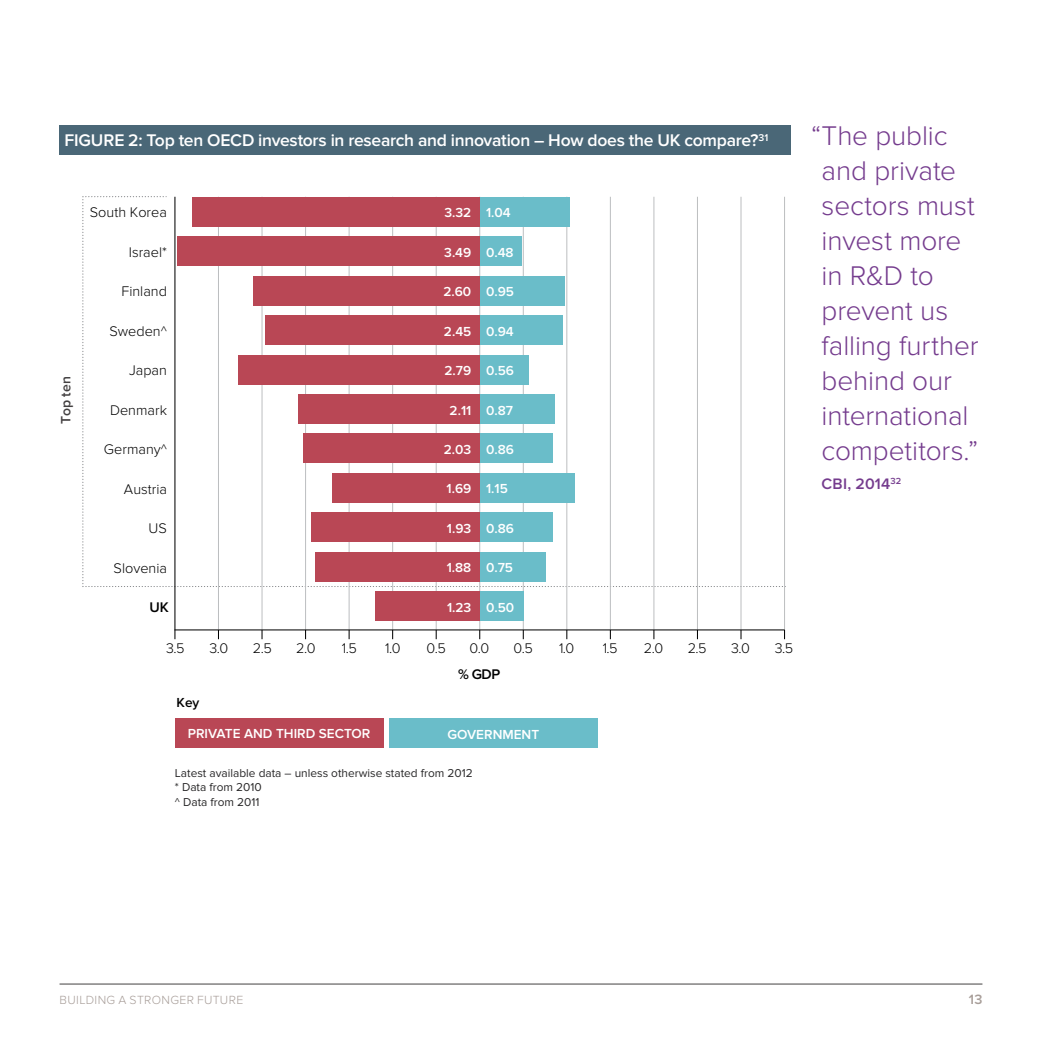
<style>
.page{position:relative;width:1042px;height:1042px;background:#fff}
.page>*{position:absolute;margin:0;border:0;box-sizing:border-box;transform-origin:0 0}
.t1{font:300 28px/35px "Proxima Nova";letter-spacing:-.005em;color:#753c8e}
.t2{font:600 17.5px "Proxima Nova";letter-spacing:-.015em;color:#fff}
.t3{font:600 15.75px "Proxima Nova";letter-spacing:.015em;color:#753c8e}
.t4{font:300 14.53px "Proxima Nova";color:#000}
.t5{font:600 14.53px "Proxima Nova";color:#000}
.t6{font:600 14px "Proxima Nova";color:#434041}
.t7{font:600 14px "Proxima Nova";color:#a89e99}
.t8{font:600 13.65px "Proxima Nova";color:#fff}
.t9{font:600 13.65px "Proxima Nova";color:#000}
.t10{font:300 12.25px "Proxima Nova";letter-spacing:.03em;color:#a89e99}
.t11{font:11.9px/14.2px "Proxima Nova";color:#292829}
</style>
<div class="page">
<hr style="left:60px;top:983px;width:922px;height:1px;background:#434041">
<div style="left:60px;top:125px;width:731px;height:29px;background:#4a6777"></div>
<svg style="left:82px;top:196px;width:704px;height:391px"></svg>
<hr style="left:174px;top:197px;width:1px;height:442px;background:#000">
<hr style="left:218px;top:197px;width:1px;height:432px;background:#bcbec0">
<hr style="left:262px;top:197px;width:1px;height:432px;background:#bcbec0">
<hr style="left:305px;top:197px;width:1px;height:432px;background:#bcbec0">
<hr style="left:349px;top:197px;width:1px;height:432px;background:#bcbec0">
<hr style="left:392px;top:197px;width:1px;height:432px;background:#bcbec0">
<hr style="left:436px;top:197px;width:1px;height:432px;background:#bcbec0">
<hr style="left:479px;top:197px;width:1px;height:432px;background:#bcbec0">
<hr style="left:523px;top:197px;width:1px;height:432px;background:#bcbec0">
<hr style="left:566px;top:197px;width:1px;height:432px;background:#bcbec0">
<hr style="left:610px;top:197px;width:1px;height:432px;background:#bcbec0">
<hr style="left:653px;top:197px;width:1px;height:432px;background:#bcbec0">
<hr style="left:697px;top:197px;width:1px;height:432px;background:#bcbec0">
<hr style="left:741px;top:197px;width:1px;height:432px;background:#bcbec0">
<hr style="left:784px;top:197px;width:1px;height:432px;background:#bcbec0">
<hr style="left:174px;top:629px;width:611px;height:1px;background:#000">
<div style="left:175px;top:718px;width:208px;height:30px;background:#b94755"></div>
<div style="left:389px;top:718px;width:208px;height:30px;background:#6abdc9"></div>
<div style="left:480px;top:197px;width:89px;height:29px;background:#6abdc9"></div>
<div style="left:192px;top:197px;width:288px;height:29px;background:#b94755"></div>
<div style="left:480px;top:236px;width:41px;height:30px;background:#6abdc9"></div>
<div style="left:177px;top:236px;width:303px;height:30px;background:#b94755"></div>
<div style="left:480px;top:276px;width:85px;height:29px;background:#6abdc9"></div>
<div style="left:253px;top:276px;width:227px;height:29px;background:#b94755"></div>
<div style="left:480px;top:315px;width:83px;height:30px;background:#6abdc9"></div>
<div style="left:265px;top:315px;width:215px;height:30px;background:#b94755"></div>
<div style="left:480px;top:355px;width:49px;height:29px;background:#6abdc9"></div>
<div style="left:238px;top:355px;width:242px;height:29px;background:#b94755"></div>
<div style="left:480px;top:394px;width:74px;height:30px;background:#6abdc9"></div>
<div style="left:298px;top:394px;width:182px;height:30px;background:#b94755"></div>
<div style="left:480px;top:433px;width:73px;height:30px;background:#6abdc9"></div>
<div style="left:303px;top:433px;width:177px;height:30px;background:#b94755"></div>
<div style="left:480px;top:473px;width:95px;height:30px;background:#6abdc9"></div>
<div style="left:332px;top:473px;width:148px;height:30px;background:#b94755"></div>
<div style="left:480px;top:512px;width:73px;height:30px;background:#6abdc9"></div>
<div style="left:311px;top:512px;width:169px;height:30px;background:#b94755"></div>
<div style="left:480px;top:552px;width:65px;height:30px;background:#6abdc9"></div>
<div style="left:315px;top:552px;width:165px;height:30px;background:#b94755"></div>
<div style="left:480px;top:591px;width:43px;height:30px;background:#6abdc9"></div>
<div style="left:375px;top:591px;width:105px;height:30px;background:#b94755"></div>
<p class="t2" style="left:64px;top:130px;width:21px">Figur</p>
<p class="t2" style="left:114px;top:130px;width:655px">e 2: Top ten OECD investors in research and innovation – How does the UK compare?<sup>31</sup></p>
<p class="t6" style="left:58px;top:424px;width:49px;rotate:-90deg">Top ten</p>
<p class="t4" style="left:90px;top:204px;width:79px">South Korea</p>
<p class="t4" style="left:129px;top:244px;width:40px">Israel*</p>
<p class="t4" style="left:121px;top:283px;width:47px">Finland</p>
<p class="t4" style="left:109px;top:322px;width:59px">Sweden^</p>
<p class="t4" style="left:129px;top:362px;width:39px">Japan</p>
<p class="t4" style="left:110px;top:401px;width:58px">Denmark</p>
<p class="t4" style="left:104px;top:441px;width:64px">Germany^</p>
<p class="t4" style="left:124px;top:480px;width:45px">Austria</p>
<p class="t4" style="left:149px;top:520px;width:20px">US</p>
<p class="t4" style="left:114px;top:559px;width:55px">Slovenia</p>
<p class="t5" style="left:149px;top:599px;width:21px">UK</p>
<p class="t8" style="left:444px;top:205px;width:68px">3.32 1.04</p>
<p class="t8" style="left:444px;top:244px;width:71px">3.49 0.48</p>
<p class="t8" style="left:443px;top:284px;width:72px">2.60 0.95</p>
<p class="t8" style="left:444px;top:323px;width:71px">2.45 0.94</p>
<p class="t8" style="left:444px;top:363px;width:71px">2.79 0.56</p>
<p class="t8" style="left:450px;top:402px;width:65px">2.11 0.87</p>
<p class="t8" style="left:444px;top:442px;width:72px">2.03 0.86</p>
<p class="t8" style="left:446px;top:481px;width:63px">1.69 1.15</p>
<p class="t8" style="left:447px;top:520px;width:69px">1.93 0.86</p>
<p class="t8" style="left:447px;top:560px;width:68px">1.88 0.75</p>
<p class="t8" style="left:447px;top:599px;width:69px">1.23 0.50</p>
<p class="t4" style="left:166px;top:640px;width:20px">3.5</p>
<p class="t4" style="left:209px;top:640px;width:20px">3.0</p>
<p class="t4" style="left:253px;top:640px;width:20px">2.5</p>
<p class="t4" style="left:731px;top:640px;width:20px">3.0</p>
<p class="t4" style="left:296px;top:640px;width:21px">2.0</p>
<p class="t4" style="left:687px;top:640px;width:20px">2.5</p>
<p class="t4" style="left:342px;top:640px;width:17px">1.5</p>
<p class="t4" style="left:644px;top:640px;width:21px">2.0</p>
<p class="t4" style="left:385px;top:640px;width:17px">1.0</p>
<p class="t4" style="left:426px;top:640px;width:21px">0.5</p>
<p class="t4" style="left:513px;top:640px;width:21px">0.5</p>
<p class="t4" style="left:559px;top:640px;width:17px">1.0</p>
<p class="t4" style="left:603px;top:640px;width:17px">1.5</p>
<p class="t4" style="left:775px;top:640px;width:20px">3.5</p>
<p class="t4" style="left:470px;top:640px;width:21px">0.0</p>
<p class="t5" style="left:458px;top:666px;width:43px">% GDP</p>
<p class="t9" style="left:177px;top:694px;width:24px">Key</p>
<p class="t8" style="left:188px;top:726px;width:184px">PRIVATE AND THIRD SECTOR</p>
<p class="t8" style="left:447px;top:726px;width:93px">GOVERNMENT</p>
<p class="t11" style="left:175px;top:766px;width:299px">Latest available data – unless otherwise stated from 2012 * Data from 2010<br>^ Data from 2011</p>
<h1 class="t1" style="left:821px;top:118px;width:159px;text-indent:-10px">“The public and private sectors must invest more in R&amp;D to prevent us falling further behind our international competitors.”</h1>
<p class="t3" style="left:821px;top:475px;width:81px">CBI, 2014<sup>32</sup></p>
<p class="t10" style="left:60px;top:993px;width:185px">BUILDING A STRONGER FUTURE</p>
<p class="t7" style="left:969px;top:991px;width:15px">13</p>
</div>
